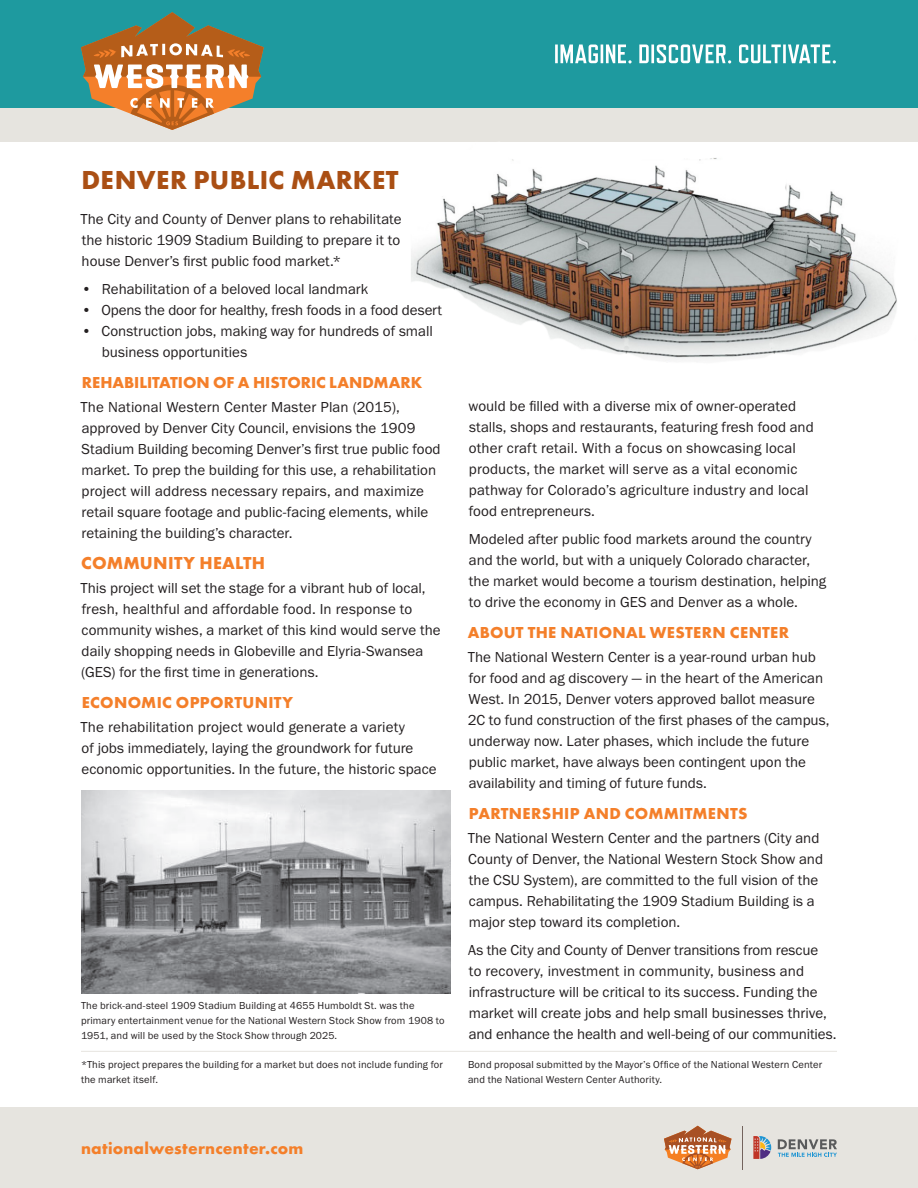
<style>
.page{position:relative;width:918px;height:1188px;background:#fff}
.page>*{position:absolute;margin:0;border:0;box-sizing:border-box;transform-origin:0 0}
.t1{font:700 27px "Futura PT";letter-spacing:.015em;color:#aa4f14}
.Body_Copy{font:700 18px "Futura PT";letter-spacing:.01em;color:#f47f2a}
.Subtitle{font:700 16.5px "Futura PT";letter-spacing:.015em;color:#f47f2a}
.Subtitle-2{font:700 16.5px "Futura PT";letter-spacing:-.005em;color:#f47f2a}
.Body_Copy-2{font:15px/21px "Franklin Gothic URW Boo";color:#231f20}
.t2{font:700 15px "Futura";letter-spacing:.015em;color:#f47f2a}
.t3{font:10.5px/15px "Franklin Gothic URW Boo";letter-spacing:.015em;color:#231f20}
</style>
<div class="page">
<div style="left:0;top:0;width:918px;height:108px;background:#1e9a9f"></div>
<div style="left:0;top:108px;width:918px;height:34px;background:#e6e4df"></div>
<div style="left:0;top:1107px;width:918px;height:81px;background:#e6e4df"></div>
<svg style="left:555px;top:45px;width:281px;height:18px"></svg>
<svg style="left:81px;top:12px;width:183px;height:118px"></svg>
<svg style="left:778px;top:1139px;width:59px;height:18px"></svg>
<svg style="left:753px;top:1136px;width:18px;height:23px"></svg>
<svg style="left:664px;top:1126px;width:68px;height:43px"></svg>
<hr style="left:742px;top:1126px;width:1px;height:43px;background:#73635d">
<img style="left:411px;top:158px;width:486px;height:203px">
<img style="left:81px;top:791px;width:369px;height:203px">
<hr style="left:81px;top:1051px;width:756px;height:1px;background:#e6e4df">
<p class="t1" style="left:81px;top:163px;width:319px">DENVER PUBLIC MARKET</p>
<p class="Body_Copy-2" style="left:80px;top:208px;width:323px;text-align:justify">The City and County of Denver plans to rehabilitate the historic 1909 Stadium Building to prepare it to house Denver’s first public food market.*</p>
<p class="Body_Copy-2" style="left:81px;top:278px;width:289px">• Rehabilitation of a beloved local landmark</p>
<p class="Body_Copy-2" style="left:81px;top:299px;width:362px">• Opens the door for healthy, fresh foods in a food desert</p>
<p class="Body_Copy-2" style="left:102px;top:320px;width:332px;text-indent:-21px">• Construction jobs, making way for hundreds of small business opportunities</p>
<p class="Subtitle-2" style="left:82px;top:371px;width:342px">REHABILITATION OF A HISTORIC LANDMARK</p>
<p class="Body_Copy-2" style="left:80px;top:396px;width:362px">The National Western Center Master Plan (2015), approved by Denver City Council, envisions the 1909<br>Stadium Building becoming Denver’s first true public food market. To prep the building for this use, a rehabilitation project will address necessary repairs, and maximize retail square footage and public-facing elements, while retaining the building’s character.</p>
<p class="Body_Copy" style="left:81px;top:551px;width:185px">COMMUNITY HEALTH</p>
<p class="Body_Copy-2" style="left:80px;top:577px;width:362px">This project will set the stage for a vibrant hub of local, fresh, healthful and affordable food. In response to community wishes, a market of this kind would serve the daily shopping needs in Globeville and Elyria-Swansea (GES) for the first time in generations.</p>
<p class="Subtitle" style="left:82px;top:692px;width:213px">ECONOMIC OPPORTUNITY</p>
<p class="Body_Copy-2" style="left:80px;top:716px;width:358px">The rehabilitation project would generate a variety<br>of jobs immediately, laying the groundwork for future economic opportunities. In the future, the historic space</p>
<p class="Body_Copy-2" style="left:469px;top:395px;width:347px">would be filled with a diverse mix of owner-operated stalls, shops and restaurants, featuring fresh food and other craft retail. With a focus on showcasing local products, the market will serve as a vital economic pathway for Colorado’s agriculture industry and local food entrepreneurs.</p>
<p class="Body_Copy-2" style="left:469px;top:528px;width:359px">Modeled after public food markets around the country and the world, but with a uniquely Colorado character, the market would become a tourism destination, helping to drive the economy in GES and Denver as a whole.</p>
<p class="Subtitle" style="left:468px;top:622px;width:323px">ABOUT THE NATIONAL WESTERN CENTER</p>
<p class="Body_Copy-2" style="left:468px;top:646px;width:363px">The National Western Center is a year-round urban hub for food and ag discovery — in the heart of the American West. In 2015, Denver voters approved ballot measure 2C to fund construction of the first phases of the campus, underway now. Later phases, which include the future public market, have always been contingent upon the availability and timing of future funds.</p>
<p class="Subtitle" style="left:469px;top:803px;width:280px">PARTNERSHIP AND COMMITMENTS</p>
<p class="Body_Copy-2" style="left:468px;top:827px;width:357px">The National Western Center and the partners (City and County of Denver, the National Western Stock Show and the CSU System), are committed to the full vision of the campus. Rehabilitating the 1909 Stadium Building is a major step toward its completion.</p>
<p class="Body_Copy-2" style="left:468px;top:939px;width:370px">As the City and County of Denver transitions from rescue<br>to recovery, investment in community, business and infrastructure will be critical to its success. Funding the market will create jobs and help small businesses thrive, and enhance the health and well-being of our communities.</p>
<p class="t3" style="left:81px;top:997px;width:365px">The brick-and-steel 1909 Stadium Building at 4655 Humboldt St. was the primary entertainment venue for the National Western Stock Show from 1908 to<br>1951, and will be used by the Stock Show through 2025.</p>
<p class="t3" style="left:81px;top:1057px;width:364px">*This project prepares the building for a market but does not include funding for the market itself.</p>
<p class="t3" style="left:468px;top:1057px;width:356px">Bond proposal submitted by the Mayor’s Office of the National Western Center and the National Western Center Authority.</p>
<p class="t2" style="left:81px;top:1137px;width:224px">nationalwesterncenter.com</p>
</div>
